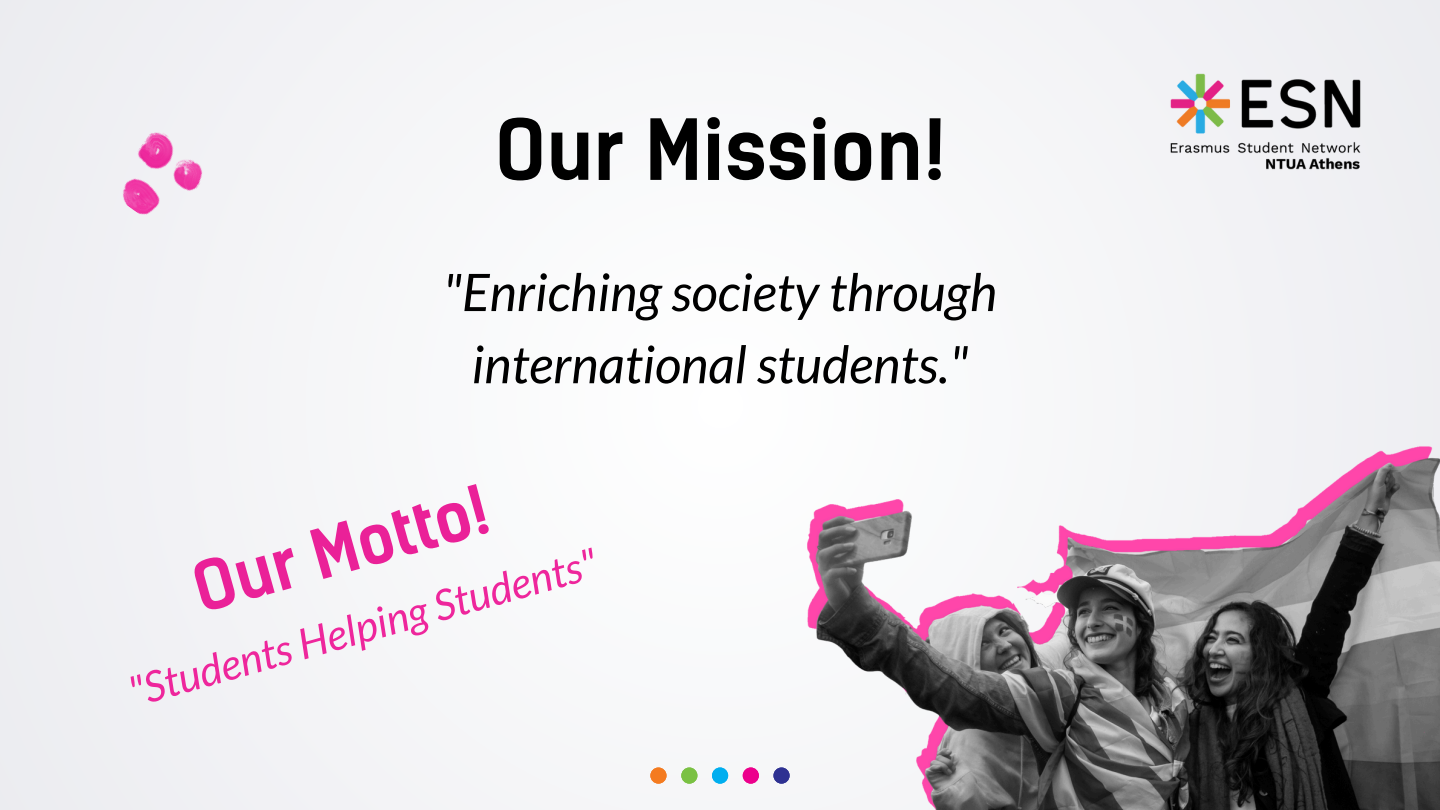
<style>
.page{position:relative;width:1440px;height:810px;background:#f5f5f7}
.page>*{position:absolute;margin:0;border:0;box-sizing:border-box;transform-origin:0 0}
.t1{font:700 80px "Kelson Sans";color:#000}
.t2{font:700 65.2px "Kelson Sans";color:#ea2198}
.t3{font:italic 51.8px/72.2px "Lato";color:#000;text-align:center}
.t4{font:italic 42.2px "Lato";color:#ee269c}
</style>
<div class="page">
<img style="left:122px;top:132px;width:81px;height:83px">
<div style="left:650px;top:768px;width:17px;height:16px;background:#f47b20;border-radius:50%"></div>
<div style="left:681px;top:768px;width:16px;height:16px;background:#7ac143;border-radius:50%"></div>
<div style="left:712px;top:768px;width:16px;height:16px;background:#00aeef;border-radius:50%"></div>
<div style="left:743px;top:768px;width:16px;height:16px;background:#ec008c;border-radius:50%"></div>
<div style="left:773px;top:768px;width:17px;height:16px;background:#2e3192;border-radius:50%"></div>
<img style="left:1170px;top:73px;width:191px;height:97px">
<img style="left:807px;top:446px;width:633px;height:364px">
<p class="t1" style="left:495px;top:104px;width:452px">Our Mission!</p>
<h1 class="t3" style="left:443px;top:255px;width:556px">"Enriching society through international students."</h1>
<p class="t2" style="left:185px;top:555px;width:304px;rotate:-16deg">Our Motto!</p>
<h3 class="t4" style="left:122px;top:669px;width:486px;rotate:-16deg">"Students Helping Students"</h3>
</div>
